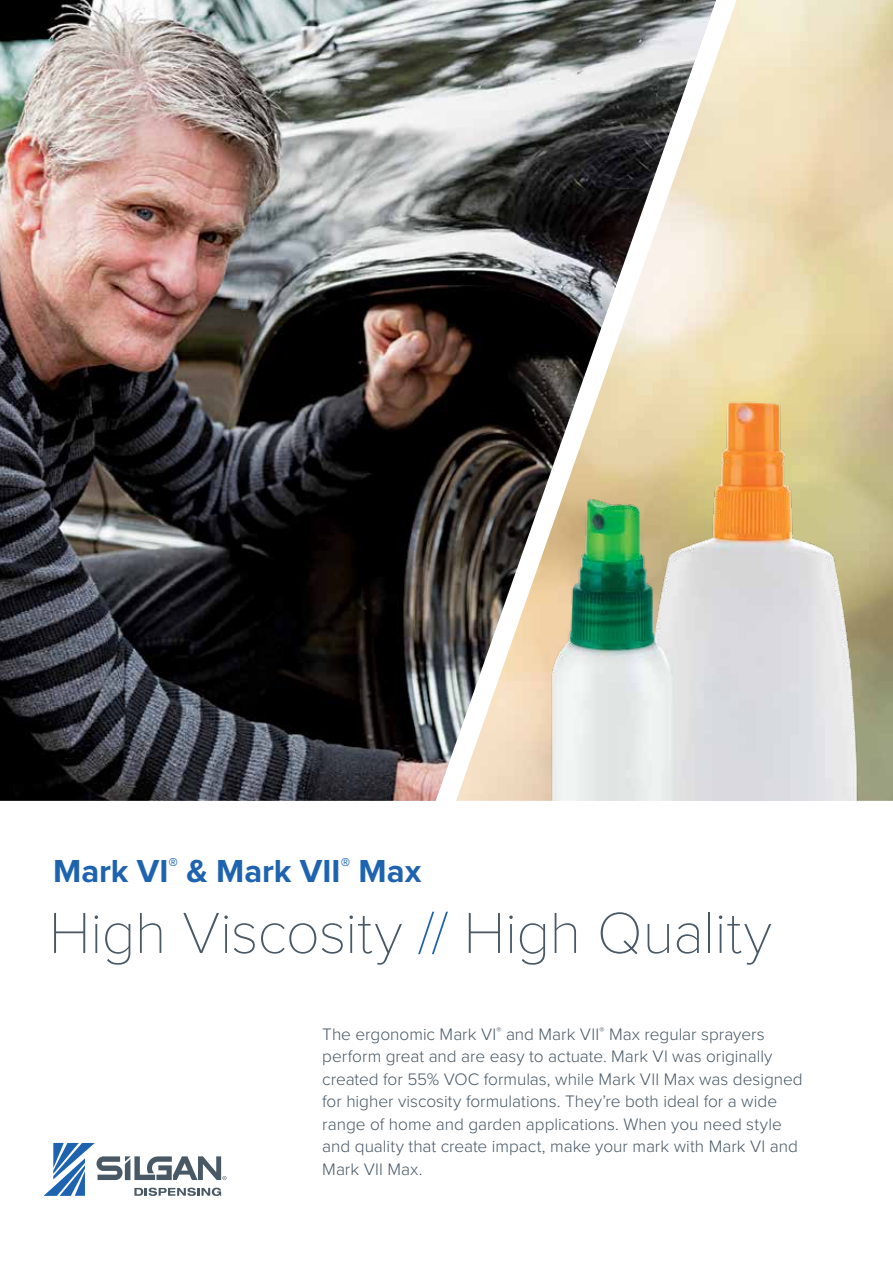
<style>
.page{position:relative;width:893px;height:1263px;background:#fff}
.page>*{position:absolute;margin:0;border:0;box-sizing:border-box;transform-origin:0 0}
.t1{font:100 60px "Proxima Nova T";letter-spacing:-.01em;color:#485865}
.t2{font:700 33px "Proxima Nova";color:#1e63af}
.t3{font:300 17.25px/22.5px "Proxima Nova";color:#485865}
.s1{color:#1e63af}
</style>
<div class="page">
<img style="left:0;top:0;width:716px;height:801px">
<svg style="left:44px;top:1143px;width:182px;height:53px"></svg>
<img style="left:455px;top:365px;width:438px;height:436px">
<h2 class="t2" style="left:53px;top:847px;width:370px">Mark VI<sup>®</sup> &amp; Mark VII<sup>®</sup> Max</h2>
<h1 class="t1" style="left:49px;top:888px;width:724px">High Viscosity <span class="s1">//</span> High Quality</h1>
<p class="t3" style="left:322px;top:1022px;width:482px">The ergonomic Mark VI<sup>®</sup> and Mark VII<sup>®</sup> Max regular sprayers perform great and are easy to actuate. Mark VI was originally created for 55% VOC formulas, while Mark VII Max was designed for higher viscosity formulations. They’re both ideal for a wide range of home and garden applications. When you need style and quality that create impact, make your mark with Mark VI and Mark VII Max.</p>
</div>
